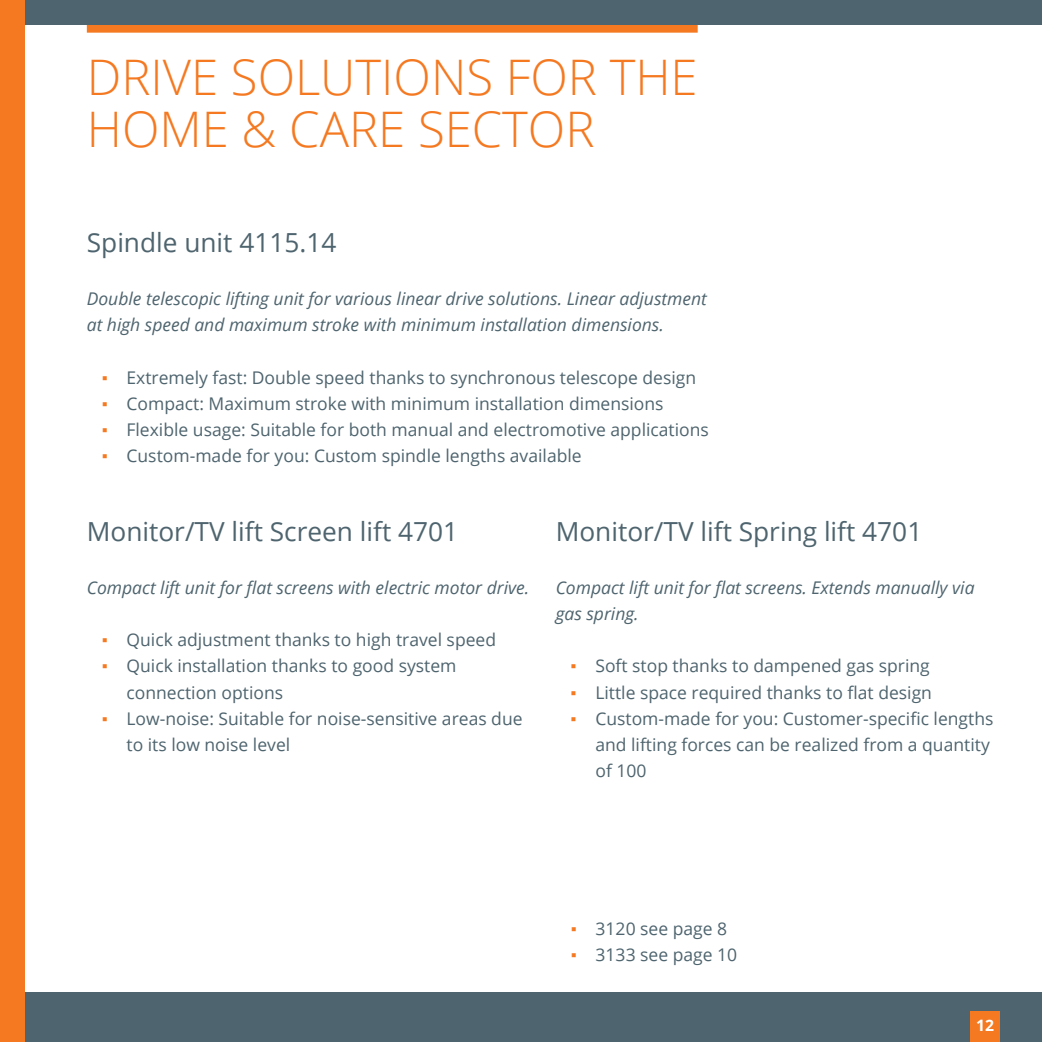
<style>
.page{position:relative;width:1042px;height:1042px;background:#fff}
.page>*{position:absolute;margin:0;border:0;box-sizing:border-box;transform-origin:0 0}
.t1{font:300 49px/52.5px "Open Sans";color:#f47921}
.t2{font:26.25px "Open Sans";color:#4e646e}
.t3{font:17.5px/26.2px "Open Sans";color:#4e646e}
.t4{font:italic 17.5px/26.2px "Open Sans";color:#4e646e}
.t5{font:700 15.75px "Open Sans";color:#fff}
.s1{font-family:"Arial";color:#f47921}
</style>
<div class="page">
<div style="left:87px;top:19px;width:611px;height:14px;background:#f47921"></div>
<div style="left:0;top:0;width:1042px;height:25px;background:#4e646e"></div>
<div style="left:0;top:992px;width:1042px;height:50px;background:#4e646e"></div>
<div style="left:970px;top:1011px;width:30px;height:31px;background:#f47921"></div>
<div style="left:0;top:0;width:25px;height:1042px;background:#f47921"></div>
<h1 class="t1" style="left:87px;top:52px;width:612px">DRIVE SOLUTIONS FOR THE<br>HOME &amp; CARE SECTOR</h1>
<h2 class="t2" style="left:87px;top:232px;width:251px">Spindle unit 4115.14</h2>
<p class="t4" style="left:87px;top:287px;width:621px">Double telescopic lifting unit for various linear drive solutions. Linear adjustment at high speed and maximum stroke with minimum installation dimensions.</p>
<p class="t3" style="left:102px;top:363px;width:596px"><span class="s1">▪</span> Extremely fast: Double speed thanks to synchronous telescope design</p>
<p class="t3" style="left:102px;top:390px;width:563px"><span class="s1">▪</span> Compact: Maximum stroke with minimum installation dimensions</p>
<p class="t3" style="left:102px;top:418px;width:608px"><span class="s1">▪</span> Flexible usage: Suitable for both manual and electromotive applications</p>
<p class="t3" style="left:102px;top:444px;width:481px"><span class="s1">▪</span> Custom-made for you: Custom spindle lengths available</p>
<h2 class="t2" style="left:87px;top:521px;width:373px">Monitor/TV lift Screen lift 4701</h2>
<p class="t4" style="left:87px;top:573px;width:444px">Compact lift unit for flat screens with electric motor drive.</p>
<p class="t3" style="left:102px;top:626px;width:396px"><span class="s1">▪</span> Quick adjustment thanks to high travel speed</p>
<p class="t3" style="left:126px;top:652px;width:331px;text-indent:-25px"><span class="s1">▪</span> Quick installation thanks to good system connection options</p>
<p class="t3" style="left:126px;top:707px;width:397px;text-indent:-25px"><span class="s1">▪</span> Low-noise: Suitable for noise-sensitive areas due to its low noise level</p>
<h2 class="t2" style="left:556px;top:521px;width:368px">Monitor/TV lift Spring lift 4701</h2>
<p class="t4" style="left:556px;top:573px;width:420px">Compact lift unit for flat screens. Extends manually via gas spring.</p>
<p class="t3" style="left:570px;top:652px;width:361px"><span class="s1">▪</span> Soft stop thanks to dampened gas spring</p>
<p class="t3" style="left:570px;top:678px;width:363px"><span class="s1">▪</span> Little space required thanks to flat design</p>
<p class="t3" style="left:595px;top:705px;width:399px;text-indent:-25px"><span class="s1">▪</span> Custom-made for you: Customer-specific lengths and lifting forces can be realized from a quantity of 100</p>
<p class="t3" style="left:571px;top:917px;width:158px"><span class="s1">▪</span> 3120 see page 8</p>
<p class="t3" style="left:571px;top:943px;width:168px"><span class="s1">▪</span> 3133 see page 10</p>
<p class="t5" style="left:976px;top:1016px;width:19px">12</p>
</div>
